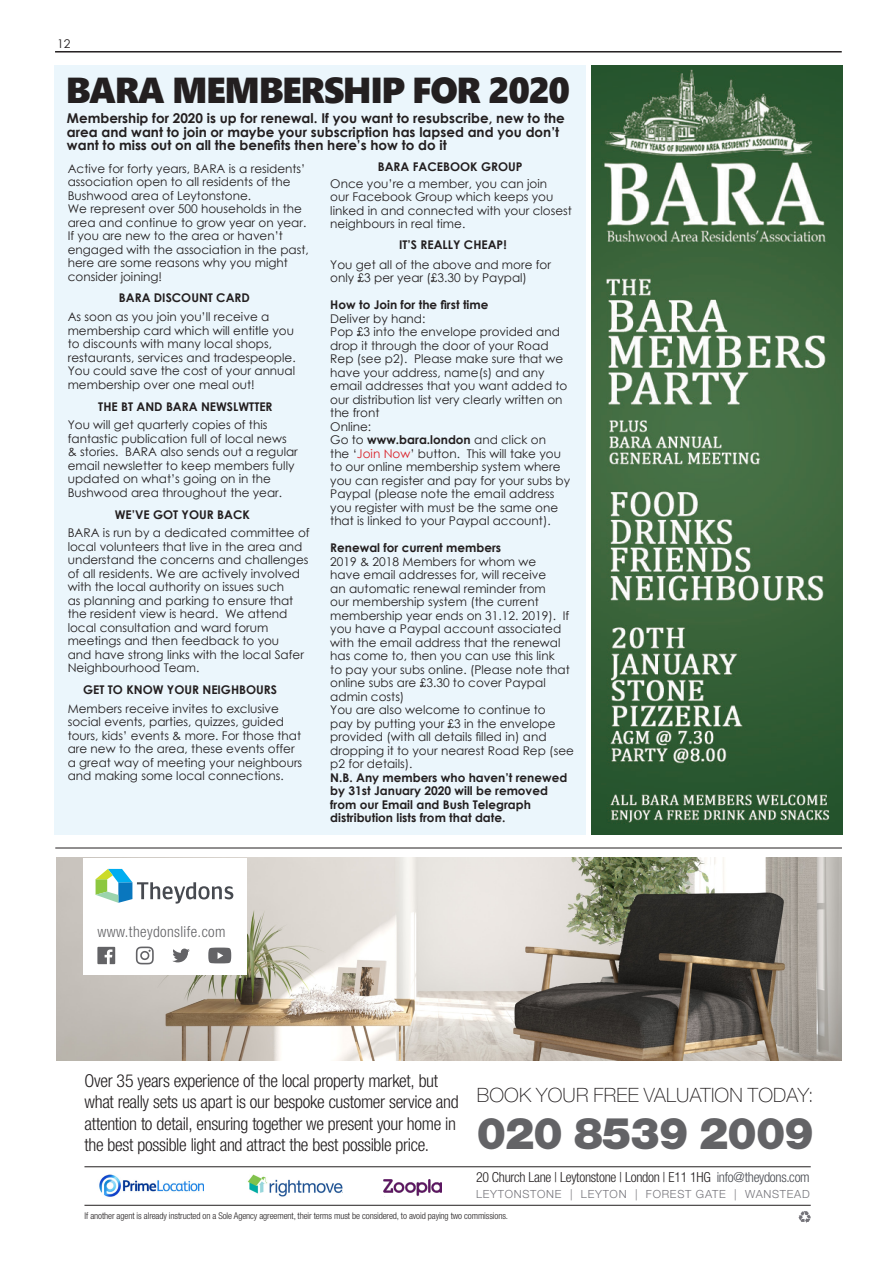
<style>
.page{position:relative;width:893px;height:1263px;background:#fff}
.page>*{position:absolute;margin:0;border:0;box-sizing:border-box;transform-origin:0 0}
.t1{font:900 43.95px "Helvetica Neue LT Pro";letter-spacing:-.02em;color:#636366}
.Heavy_Headline{font:36px "Segoe UI Black";letter-spacing:-.04em;color:#231f20}
.t2{font:100 19.8px "Helvetica Neue LT Pro";letter-spacing:.01em;color:#231f20}
.t3{font:300 condensed 17.85px/21.1px "Helvetica Neue LT Pro";letter-spacing:-.02em;color:#231f20}
.t4{font:300 condensed 15.15px "Helvetica Neue LT Pro";letter-spacing:.025em;color:#636366}
.t5{font:300 condensed 13.8px "Helvetica Neue LT Pro";letter-spacing:-.02em;color:#231f20}
.Panel_Text{font:700 13.5px/13.5px "Century Gothic";color:#231f20}
.Panel_Text-2{font:12px/13.5px "Century Gothic";color:#231f20}
.Panel_Text-3{font:700 12px/13.5px "Century Gothic";color:#231f20}
.HEaders{font:12px "Century Gothic";color:#231f20}
.t6{font:300 11.25px "Helvetica Neue LT Pro";letter-spacing:.065em;color:#747379}
.t7{font:300 condensed 9.3px "Helvetica Neue LT Pro";letter-spacing:-.01em;color:#231f20}
.s1{font-weight:700}
.s2{color:#da2128}
.s3{color:#474a50}
</style>
<div class="page">
<div style="left:54px;top:65px;width:531px;height:770px;background:#ebf6fc"></div>
<img style="left:56px;top:858px;width:786px;height:203px">
<div style="left:83px;top:858px;width:164px;height:116px;background:#fff"></div>
<svg style="left:97px;top:947px;width:18px;height:17px"></svg>
<svg style="left:173px;top:948px;width:17px;height:14px"></svg>
<svg style="left:136px;top:946px;width:18px;height:18px"></svg>
<svg style="left:208px;top:947px;width:23px;height:16px"></svg>
<svg style="left:96px;top:869px;width:137px;height:34px"></svg>
<img style="left:99px;top:1174px;width:105px;height:23px">
<img style="left:247px;top:1174px;width:95px;height:23px">
<img style="left:383px;top:1179px;width:58px;height:17px">
<hr style="left:84px;top:1205px;width:727px;height:1px;background:#231f20">
<hr style="left:84px;top:1166px;width:727px;height:1px;background:#231f20">
<svg style="left:799px;top:1211px;width:12px;height:12px"></svg>
<hr style="left:55px;top:51px;width:787px;height:2px;background:#231f20">
<hr style="left:55px;top:848px;width:787px;height:1px;background:#231f20">
<img style="left:592px;top:65px;width:250px;height:770px">
<p class="HEaders" style="left:57px;top:35px;width:15px">12</p>
<p class="Heavy_Headline" style="left:66px;top:64px;width:506px">BARA MEMBERSHIP FOR 2020</p>
<p class="Panel_Text" style="left:67px;top:111px;width:499px">Membership for 2020 is up for renewal. If you want to resubscribe, new to the area and want to join or maybe your subscription has lapsed and you don’t want to miss out on all the benefits then here’s how to do it</p>
<p class="Panel_Text-2" style="left:68px;top:161px;width:239px">Active for forty years, BARA is a residents’ association open to all residents of the<br>Bushwood area of Leytonstone.</p>
<p class="Panel_Text-2" style="left:68px;top:202px;width:243px">We represent over 500 households in the area and continue to grow year on year.<br>If you are new to the area or haven’t engaged with the association in the past, here are some reasons why you might consider joining!</p>
<p class="Panel_Text-2" style="left:68px;top:310px;width:229px">As soon as you join you’ll receive a membership card which will entitle you to discounts with many local shops, restaurants, services and tradespeople.<br>You could save the cost of your annual membership over one meal out!</p>
<p class="Panel_Text-2" style="left:68px;top:418px;width:232px">You will get quarterly copies of this fantastic publication full of local news &amp; stories. BARA also sends out a regular email newsletter to keep members fully updated on what’s going on in the Bushwood area throughout the year.</p>
<p class="Panel_Text-2" style="left:68px;top:526px;width:243px">BARA is run by a dedicated committee of local volunteers that live in the area and understand the concerns and challenges of all residents. We are actively involved with the local authority on issues such<br>as planning and parking to ensure that the resident view is heard. We attend local consultation and ward forum meetings and then feedback to you<br>and have strong links with the local Safer Neighbourhood Team.</p>
<p class="Panel_Text-2" style="left:68px;top:701px;width:236px">Members receive invites to exclusive social events, parties, quizzes, guided tours, kids’ events &amp; more. For those that are new to the area, these events offer a great way of meeting your neighbours and making some local connections.</p>
<p class="Panel_Text-3" style="left:119px;top:291px;width:133px">BARA DISCOUNT CARD</p>
<p class="Panel_Text-3" style="left:98px;top:399px;width:176px">THE BT AND BARA NEWSLWTTER</p>
<p class="Panel_Text-3" style="left:115px;top:508px;width:137px">WE’VE GOT YOUR BACK</p>
<p class="Panel_Text-3" style="left:83px;top:683px;width:195px">GET TO KNOW YOUR NEIGHBOURS</p>
<p class="Panel_Text-3" style="left:378px;top:159px;width:146px">BARA FACEBOOK GROUP</p>
<p class="Panel_Text-2" style="left:330px;top:176px;width:243px">Once you’re a member, you can join<br>our Facebook Group which keeps you linked in and connected with your closest neighbours in real time.</p>
<p class="Panel_Text-2" style="left:330px;top:257px;width:222px">You get all of the above and more for only £3 per year (£3.30 by Paypal)</p>
<p class="Panel_Text-3" style="left:330px;top:298px;width:160px">How to Join for the first time</p>
<p class="Panel_Text-2" style="left:330px;top:311px;width:97px">Deliver by hand:</p>
<p class="Panel_Text-2" style="left:330px;top:325px;width:239px">Pop £3 into the envelope provided and drop it through the door of your Road Rep (see p2). Please make sure that we have your address, name(s) and any email addresses that you want added to our distribution list very clearly written on the front</p>
<p class="Panel_Text-2" style="left:330px;top:419px;width:42px">Online:</p>
<p class="Panel_Text-2" style="left:330px;top:433px;width:241px">Go to <span class="s1">www.bara.london</span> and click on<br>the ‘<span class="s2">Join Now</span>’ button. This will take you to our online membership system where you can register and pay for your subs by Paypal (please note the email address you register with must be the same one that is linked to your Paypal account).</p>
<p class="Panel_Text-3" style="left:330px;top:541px;width:172px">Renewal for current members</p>
<p class="Panel_Text-2" style="left:330px;top:554px;width:241px">2019 &amp; 2018 Members for whom we<br>have email addresses for, will receive<br>an automatic renewal reminder from<br>our membership system (the current membership year ends on 31.12. 2019). If you have a Paypal account associated with the email address that the renewal has come to, then you can use this link<br>to pay your subs online. (Please note that online subs are £3.30 to cover Paypal admin costs)</p>
<p class="Panel_Text-2" style="left:330px;top:703px;width:245px">You are also welcome to continue to<br>pay by putting your £3 in the envelope provided (with all details filled in) and dropping it to your nearest Road Rep (see p2 for details).</p>
<p class="Panel_Text-3" style="left:330px;top:770px;width:239px">N.B. Any members who haven’t renewed by 31st January 2020 will be removed from our Email and Bush Telegraph distribution lists from that date.</p>
<p class="Panel_Text-3" style="left:399px;top:238px;width:109px">IT’S REALLY CHEAP!</p>
<p class="t4" style="left:97px;top:923px;width:130px">www.theydonslife.com</p>
<p class="t3" style="left:84px;top:1070px;width:376px">Over 35 years experience of the local property market, but what really sets us apart is our bespoke customer service and attention to detail, ensuring together we present your home in the best possible light and attract the best possible price.</p>
<p class="t2" style="left:477px;top:1084px;width:338px">BOOK YOUR FREE VALUATION TODAY:</p>
<p class="t1" style="left:477px;top:1107px;width:338px">020 8539 2009</p>
<p class="t5" style="left:476px;top:1169px;width:335px">20 Church Lane | Leytonstone | London | E11 1HG <span class="s3">info@theydons.com</span></p>
<p class="t6" style="left:476px;top:1187px;width:335px">LEYTONSTONE | LEYTON | FOREST GATE | WANSTEAD</p>
<p class="t7" style="left:84px;top:1210px;width:425px">If another agent is already instructed on a Sole Agency agreement, their terms must be considered, to avoid paying two commissions.</p>
</div>
